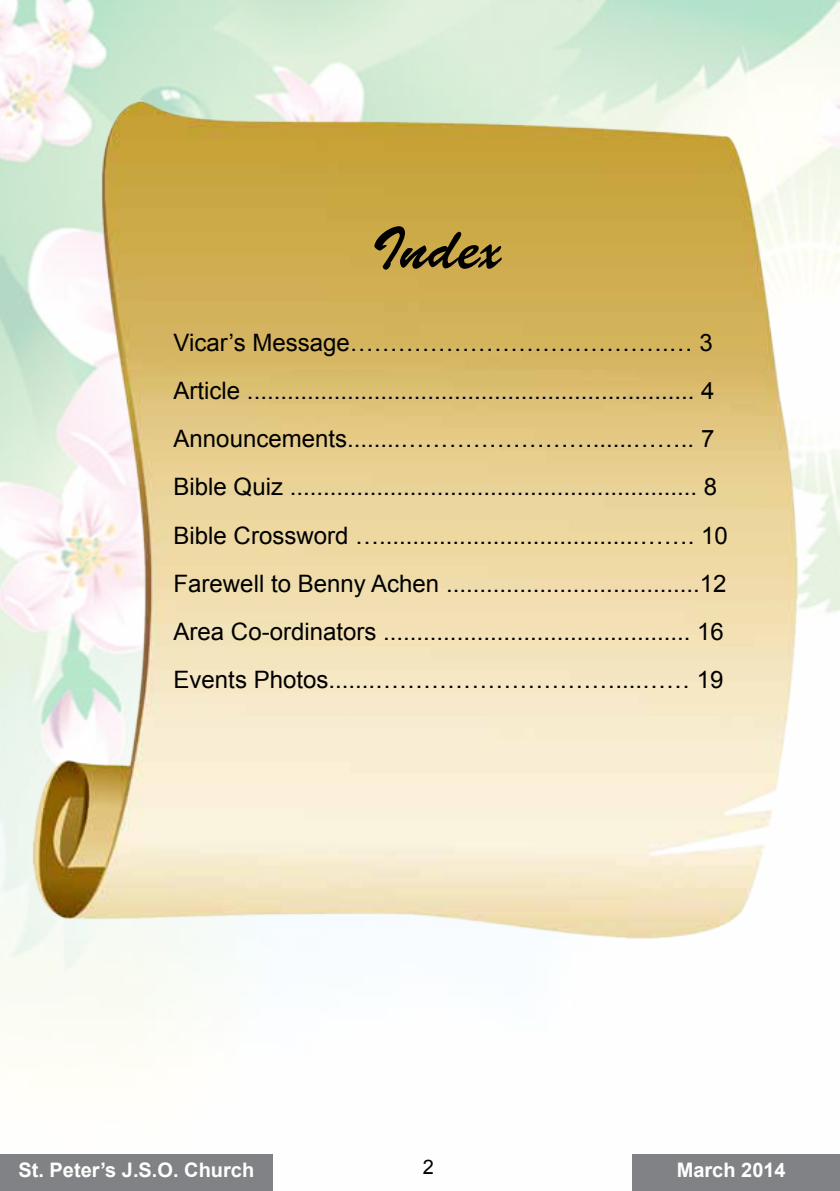
<style>
.page{position:relative;width:840px;height:1191px;background:#fff}
.page>*{position:absolute;margin:0;border:0;box-sizing:border-box;transform-origin:0 0}
.t1{font:60px "Brush Script Std";color:#000}
.t2{font:24px/48px "Arial";color:#000}
.t3{font:700 20px "Arial";color:#fff}
.t4{font:20px "Arial";color:#000}
</style>
<div class="page">
<img style="left:0;top:0;width:839px;height:1191px">
<div style="left:0;top:1154px;width:272px;height:37px;background:#808285"></div>
<div style="left:632px;top:1154px;width:207px;height:37px;background:#808285"></div>
<img style="left:5px;top:71px;width:819px;height:897px">
<h1 class="t1" style="left:371px;top:215px;width:131px">Index</h1>
<p class="t2" style="left:173px;top:319px;width:555px">Vicar’s Message………………………………….… 3<br>Article ................................................................... 4<br>Announcements........……………………......…….. 7<br>Bible Quiz ............................................................. 8<br>Bible Crossword ….......................................……. 10<br>Farewell to Benny Achen ......................................12<br>Area Co-ordinators .............................................. 16<br>Events Photos.......…………………………....…… 19</p>
<p class="t3" style="left:18px;top:1156px;width:237px">St. Peter’s J.S.O. Church</p>
<p class="t4" style="left:422px;top:1154px;width:13px">2</p>
<p class="t3" style="left:676px;top:1156px;width:110px">March 2014</p>
</div>
